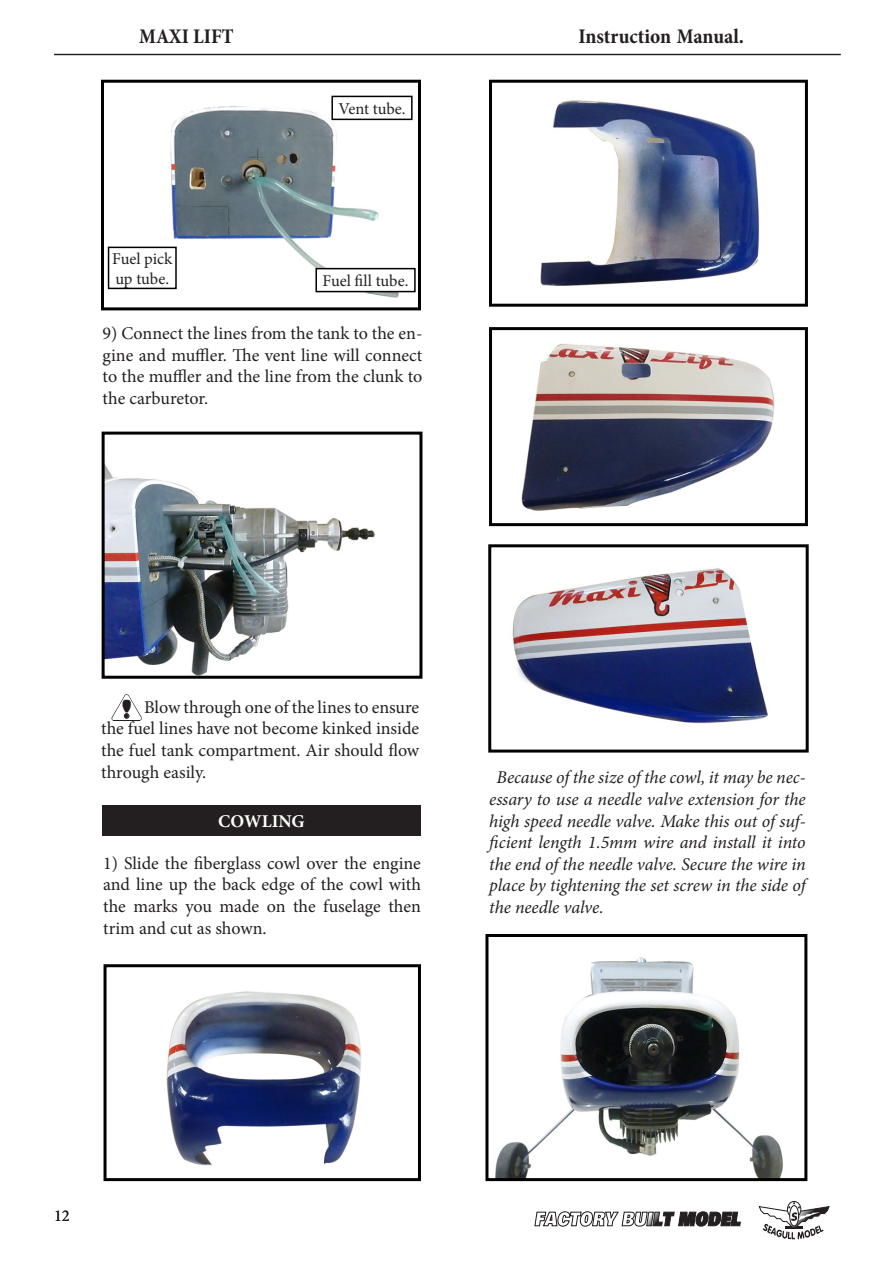
<style>
.page{position:relative;width:893px;height:1263px;background:#fff}
.page>*{position:absolute;margin:0;border:0;box-sizing:border-box;transform-origin:0 0}
.t1{font:700 condensed 21px "Minion Pro";color:#231f20}
.t2{font:18px/21.6px "Minion Pro";color:#231f20;text-align:justify}
.t3{font:italic 18px/21.6px "Minion Pro";letter-spacing:-.005em;color:#231f20;text-align:justify}
.t4{font:700 18px "Minion Pro";color:#fffefc}
.t5{font:16.5px/19.8px "Minion Pro";letter-spacing:-.005em;color:#231f20}
</style>
<div class="page">
<hr style="left:54px;top:54px;width:787px;height:1px;background:#231f20">
<svg style="left:535px;top:1181px;width:206px;height:45px"></svg>
<svg style="left:759px;top:1201px;width:70px;height:38px"></svg>
<svg style="left:112px;top:694px;width:30px;height:27px"></svg>
<img style="left:107px;top:95px;width:309px;height:203px">
<div style="left:101px;top:80px;width:320px;height:230px;border:3px solid #000"></div>
<div style="left:332px;top:96px;width:80px;height:23px;background:#fff"></div>
<div style="left:331px;top:96px;width:82px;height:24px;border:2px solid #000"></div>
<div style="left:109px;top:247px;width:67px;height:41px;background:#fff"></div>
<div style="left:108px;top:247px;width:69px;height:42px;border:2px solid #000"></div>
<div style="left:316px;top:269px;width:99px;height:23px;background:#fff"></div>
<div style="left:315px;top:268px;width:101px;height:24px;border:2px solid #000"></div>
<img style="left:106px;top:466px;width:270px;height:209px">
<div style="left:102px;top:432px;width:320px;height:247px;border:3px solid #000"></div>
<div style="left:102px;top:805px;width:319px;height:31px;background:#231f20"></div>
<img style="left:166px;top:991px;width:196px;height:175px">
<div style="left:104px;top:964px;width:317px;height:217px;border:3px solid #000"></div>
<img style="left:540px;top:100px;width:220px;height:186px">
<div style="left:489px;top:80px;width:319px;height:227px;border:3px solid #000"></div>
<img style="left:521px;top:343px;width:254px;height:168px">
<div style="left:489px;top:327px;width:319px;height:199px;border:3px solid #000"></div>
<img style="left:512px;top:568px;width:256px;height:156px">
<div style="left:488px;top:544px;width:321px;height:208px;border:3px solid #000"></div>
<img style="left:495px;top:957px;width:288px;height:220px">
<div style="left:485px;top:934px;width:322px;height:247px;border:3px solid #000"></div>
<p class="t1" style="left:139px;top:22px;width:96px">MAXI LIFT</p>
<p class="t1" style="left:578px;top:22px;width:167px">Instruction Manual.</p>
<p class="t5" style="left:112px;top:249px;width:61px">Fuel pick up tube.</p>
<p class="t5" style="left:338px;top:99px;width:69px">Vent tube.</p>
<p class="t5" style="left:323px;top:271px;width:87px">Fuel fill tube.</p>
<p class="t2" style="left:103px;top:322px;width:321px">9) Connect the lines from the tank to the en&shy;gine and muffler. The vent line will connect to the muffler and the line from the clunk to the carburetor.</p>
<p class="t2" style="left:101px;top:696px;width:320px;text-indent:43px">Blow through one of the lines to ensure the fuel lines have not become kinked inside the fuel tank compartment. Air should flow through easily.</p>
<p class="t4" style="left:218px;top:809px;width:88px">COWLING</p>
<p class="t2" style="left:103px;top:852px;width:319px">1) Slide the fiberglass cowl over the engine and line up the back edge of the cowl with the marks you made on the fuselage then trim and cut as shown.</p>
<p class="t3" style="left:489px;top:767px;width:318px;text-indent:7px">Because of the size of the cowl, it may be nec&shy;essary to use a needle valve extension for the high speed needle valve. Make this out of suf&shy;ficient length 1.5mm wire and install it into the end of the needle valve. Secure the wire in place by tightening the set screw in the side of the needle valve.</p>
<p class="t5" style="left:54px;top:1206px;width:17px">12</p>
</div>
